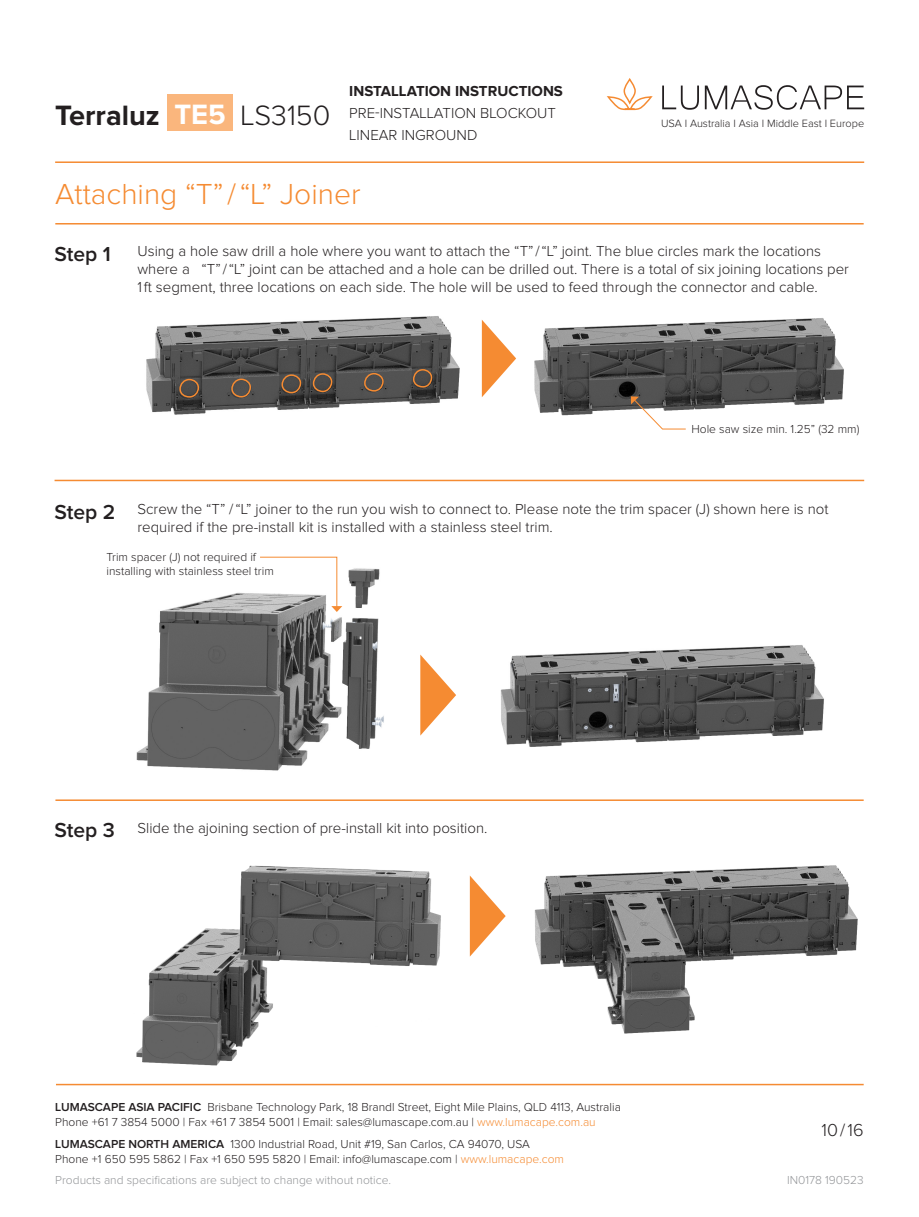
<style>
.page{position:relative;width:919px;height:1217px;background:#fff}
.page>*{position:absolute;margin:0;border:0;box-sizing:border-box;transform-origin:0 0}
.t1{font:300 30px "Proxima Nova";color:#f58b32}
.t2{font:700 28.95px "Proxima Nova";color:#231f20}
.t3{font:600 21px "Proxima Nova";color:#231f20}
.t4{font:300 18px "Proxima Nova";color:#231f20}
.t5{font:300 15px/18px "Proxima Nova";color:#231f20}
.t6{font:700 15px "Proxima Nova";color:#231f20}
.t7{font:300 12px/15px "Proxima Nova";color:#231f20}
.t8{font:300 12px "Proxima Nova";color:#939598}
.t9{font:300 10.95px "Proxima Nova";color:#231f20}
.s1{color:#fff}
.s2{font-weight:300}
.s3{font-weight:600}
.s4{color:#f58b32}
</style>
<div class="page">
<hr style="left:55px;top:161px;width:809px;height:2px;background:#f58b32">
<hr style="left:56px;top:1083px;width:807px;height:1px;background:#f58b32">
<svg style="left:606px;top:78px;width:47px;height:33px"></svg>
<svg style="left:662px;top:85px;width:202px;height:25px"></svg>
<div style="left:167px;top:95px;width:66px;height:36px;background:#fab67d"></div>
<hr style="left:55px;top:223px;width:808px;height:1px;background:#f58b32">
<hr style="left:55px;top:479px;width:809px;height:2px;background:#f58b32">
<hr style="left:55px;top:799px;width:808px;height:1px;background:#f58b32">
<img style="left:500px;top:645px;width:324px;height:102px">
<img style="left:136px;top:865px;width:335px;height:201px">
<img style="left:534px;top:865px;width:324px;height:169px">
<img style="left:136px;top:568px;width:285px;height:203px">
<svg style="left:420px;top:654px;width:36px;height:81px"></svg>
<svg style="left:470px;top:875px;width:35px;height:81px"></svg>
<img style="left:146px;top:316px;width:314px;height:99px">
<img style="left:534px;top:318px;width:310px;height:98px">
<svg style="left:482px;top:320px;width:34px;height:77px"></svg>
<div style="left:179px;top:379px;width:20px;height:18px;border:2px solid #f58b32;border-radius:50%"></div>
<svg style="left:230px;top:378px;width:22px;height:20px"></svg>
<svg style="left:281px;top:373px;width:21px;height:21px"></svg>
<svg style="left:312px;top:372px;width:21px;height:21px"></svg>
<svg style="left:363px;top:372px;width:21px;height:20px"></svg>
<svg style="left:413px;top:368px;width:20px;height:20px"></svg>
<svg style="left:630px;top:396px;width:56px;height:33px"></svg>
<svg style="left:259px;top:556px;width:83px;height:56px"></svg>
<h2 class="t2" style="left:55px;top:102px;width:277px">Terraluz <span class="s1">TE5</span> <span class="s2">LS3150</span></h2>
<p class="t6" style="left:349px;top:84px;width:215px">INSTALLATION INSTRUCTIONS</p>
<p class="t5" style="left:349px;top:102px;width:208px;line-height:22.2px">PRE-INSTALLATION BLOCKOUT<br>LINEAR INGROUND</p>
<p class="t9" style="left:661px;top:118px;width:204px">USA I Australia I Asia I Middle East I Europe</p>
<p class="t1" style="left:55px;top:180px;width:307px">Attaching “T”/“L” Joiner</p>
<p class="t3" style="left:55px;top:244px;width:58px">Step 1</p>
<p class="t5" style="left:137px;top:243px;width:713px">Using a hole saw drill a hole where you want to attach the “T”/“L” joint. The blue circles mark the locations where a “T”/“L” joint can be attached and a hole can be drilled out. There is a total of six joining locations per<br>1ft segment, three locations on each side. The hole will be used to feed through the connector and cable.</p>
<p class="t7" style="left:691px;top:421px;width:169px">Hole saw size min. 1.25” (32 mm)</p>
<p class="t3" style="left:55px;top:502px;width:62px">Step 2</p>
<p class="t5" style="left:137px;top:500px;width:692px">Screw the “T” /“L” joiner to the run you wish to connect to. Please note the trim spacer (J) shown here is not required if the pre-install kit is installed with a stainless steel trim.</p>
<p class="t7" style="left:106px;top:550px;width:169px;line-height:14.4px">Trim spacer (J) not required if installing with stainless steel trim</p>
<p class="t3" style="left:55px;top:820px;width:62px">Step 3</p>
<p class="t5" style="left:137px;top:819px;width:351px">Slide the ajoining section of pre-install kit into position.</p>
<p class="t7" style="left:55px;top:1099px;width:567px"><span class="s3">LUMASCAPE ASIA PACIFIC</span> Brisbane Technology Park, 18 Brandl Street, Eight Mile Plains, QLD 4113, Australia<br>Phone +61 7 3854 5000 | Fax +61 7 3854 5001 | Email: sales@lumascape.com.au | <span class="s4">www.lumacape.com.au</span></p>
<p class="t7" style="left:55px;top:1136px;width:510px"><span class="s3">LUMASCAPE NORTH AMERICA</span> 1300 Industrial Road, Unit #19, San Carlos, CA 94070, USA<br>Phone +1 650 595 5862 | Fax +1 650 595 5820 | Email: info@lumascape.com | <span class="s4">www.lumacape.com</span></p>
<p class="t8" style="left:55px;top:1174px;width:337px">Products and specifications are subject to change without notice.</p>
<p class="t4" style="left:821px;top:1121px;width:44px">10/16</p>
<p class="t8" style="left:787px;top:1174px;width:78px">IN0178 190523</p>
</div>
